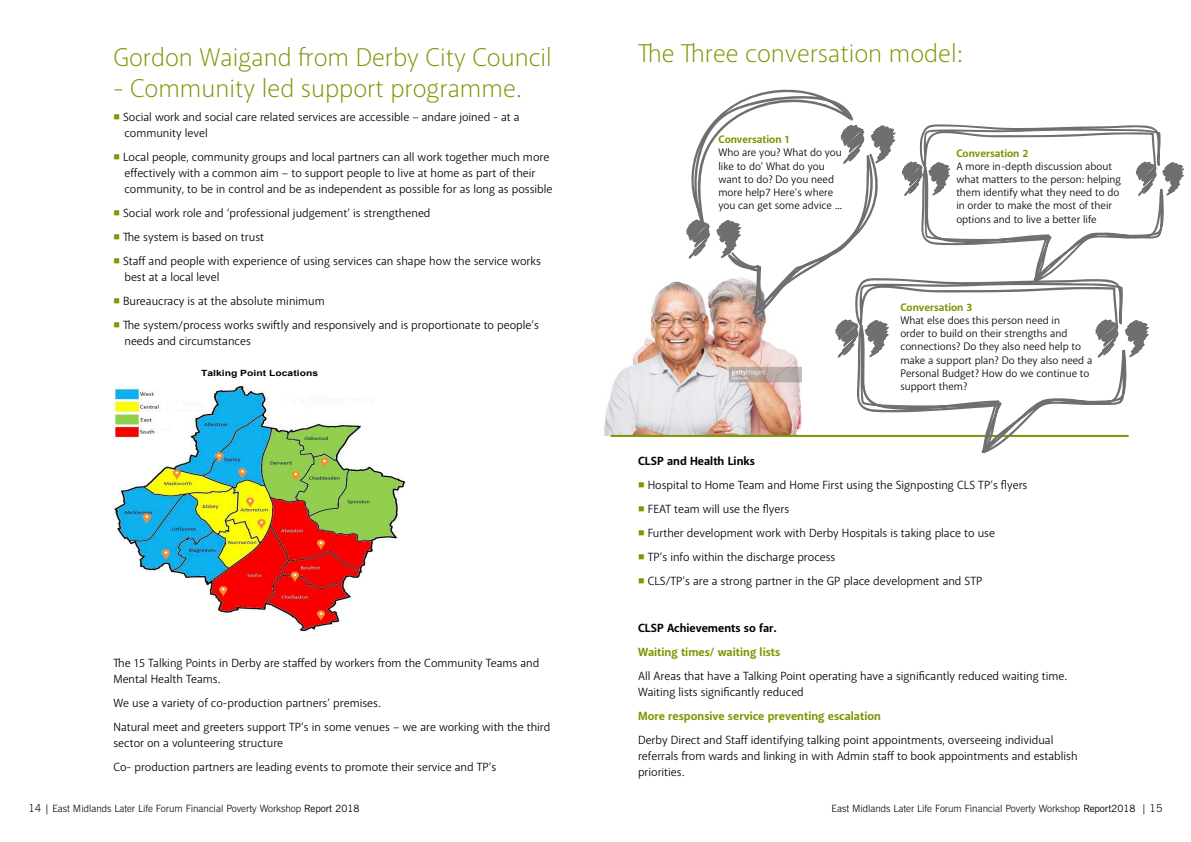
<style>
.page{position:relative;width:1191px;height:842px;background:#fff}
.page>*{position:absolute;margin:0;border:0;box-sizing:border-box;transform-origin:0 0}
.t1{font:300 26px "Akagi Pro";color:#789802}
.t2{font:12px/16px "Akagi Pro";color:#000}
.t3{font:700 12px "Akagi Pro";color:#789802}
.t4{font:700 12px "Akagi Pro";color:#000}
.t5{font:11px/13.2px "Akagi Pro";color:#000}
.t6{font:700 11px "Akagi Pro";color:#789802}
.t7{font:300 10px "News Gothic BT";color:#000}
.t8{font:700 8.6px "Arial";color:#000;scale:1.21 1}
.s1{color:#789802}
.s2{font-size:11px}
.s3{font-weight:400}
</style>
<div class="page">
<img style="left:113px;top:386px;width:293px;height:246px">
<img style="left:604px;top:281px;width:81px;height:155px">
<hr style="left:610px;top:435px;width:518px;height:2px;background:#789802">
<svg style="left:685px;top:89px;width:499px;height:365px"></svg>
<h1 class="t1" style="left:113px;top:42px;width:440px">Gordon Waigand from Derby City Council</h1>
<h1 class="t1" style="left:113px;top:73px;width:409px">- Community led support programme.</h1>
<p class="t2" style="left:124px;top:110px;width:397px;text-indent:-11px"><span class="s1">■</span> Social work and social care related services are accessible – andare joined - at a community level</p>
<p class="t2" style="left:124px;top:150px;width:429px;text-indent:-11px"><span class="s1">■</span> Local people, community groups and local partners can all work together much more effectively with a common aim – to support people to live at home as part of their community, to be in control and be as independent as possible for as long as possible</p>
<p class="t2" style="left:113px;top:206px;width:318px"><span class="s1">■</span> Social work role and ‘professional judgement’ is strengthened</p>
<p class="t2" style="left:113px;top:230px;width:152px"><span class="s1">■</span> The system is based on trust</p>
<p class="t2" style="left:124px;top:254px;width:418px;text-indent:-11px"><span class="s1">■</span> Staff and people with experience of using services can shape how the service works best at a local level</p>
<p class="t2" style="left:113px;top:294px;width:213px"><span class="s1">■</span> Bureaucracy is at the absolute minimum</p>
<p class="t2" style="left:124px;top:318px;width:416px;text-indent:-11px"><span class="s1">■</span> The system/process works swiftly and responsively and is proportionate to people’s needs and circumstances</p>
<p class="t8" style="left:201px;top:368px;width:98px">Talking Point Locations</p>
<p class="t2" style="left:113px;top:655px;width:427px">The 15 Talking Points in Derby are staffed by workers from the Community Teams and<br>Mental Health Teams.</p>
<p class="t2" style="left:113px;top:691px;width:438px;line-height:24px">We use a variety of co-production partners’ premises.<br>Natural meet and greeters support TP’s in some venues – we are working with the third</p>
<p class="t2" style="left:113px;top:731px;width:384px;line-height:24px">sector on a volunteering structure<br>Co- production partners are leading events to promote their service and TP’s</p>
<h1 class="t1" style="left:638px;top:38px;width:325px">The Three conversation model:</h1>
<p class="t6" style="left:718px;top:133px;width:73px">Conversation 1</p>
<p class="t5" style="left:718px;top:146px;width:125px">Who are you? What do you like to do’ What do you want to do? Do you need more help7 Here’s where you can get some advice ...</p>
<p class="t6" style="left:956px;top:146px;width:74px">Conversation 2</p>
<p class="t5" style="left:956px;top:160px;width:166px">A more in-depth discussion about what matters to the person: helping them identify what they need to do in order to make the most of their options and to live a better life</p>
<p class="t6" style="left:900px;top:300px;width:74px">Conversation 3</p>
<p class="t5" style="left:900px;top:314px;width:193px">What else does this person need in<br>order to build on their strengths and connections? Do they also need help to make a support plan? Do they also need a<br>Personal Budget? How do we continue to support them?</p>
<p class="t4" style="left:638px;top:454px;width:118px">CLSP and Health Links</p>
<p class="t2" style="left:638px;top:477px;width:391px"><span class="s1">■</span> Hospital to Home Team and Home First using the Signposting CLS TP’s flyers</p>
<p class="t2" style="left:638px;top:501px;width:153px"><span class="s1">■</span> FEAT team will use the flyers</p>
<p class="t2" style="left:638px;top:525px;width:358px"><span class="s1">■</span> Further development work with Derby Hospitals is taking place to use</p>
<p class="t2" style="left:638px;top:549px;width:199px"><span class="s1">■</span> TP’s info within the discharge process</p>
<p class="t2" style="left:638px;top:573px;width:346px"><span class="s1">■</span> CLS/TP’s are a strong partner in the GP place development and STP</p>
<p class="t4" style="left:638px;top:620px;width:140px">CLSP Achievements so far.</p>
<p class="t3" style="left:638px;top:644px;width:144px">Waiting times/ waiting lists</p>
<p class="t2" style="left:638px;top:668px;width:430px">All Areas that have a Talking Point operating have a significantly reduced waiting time.<br>Waiting lists significantly reduced</p>
<p class="t3" style="left:638px;top:708px;width:244px">More responsive service preventing escalation</p>
<p class="t2" style="left:638px;top:732px;width:441px">Derby Direct and Staff identifying talking point appointments, overseeing individual referrals from wards and linking in with Admin staff to book appointments and establish priorities.</p>
<p class="t7" style="left:28px;top:802px;width:332px"><span class="s2">14</span> <span class="s3">|</span> East Midlands Later Life Forum Financial Poverty Workshop <span class="s3">Report 2018</span></p>
<p class="t7" style="left:831px;top:802px;width:332px">East Midlands Later Life Forum Financial Poverty Workshop <span class="s3">Report2018 |</span> <span class="s2">15</span></p>
</div>
